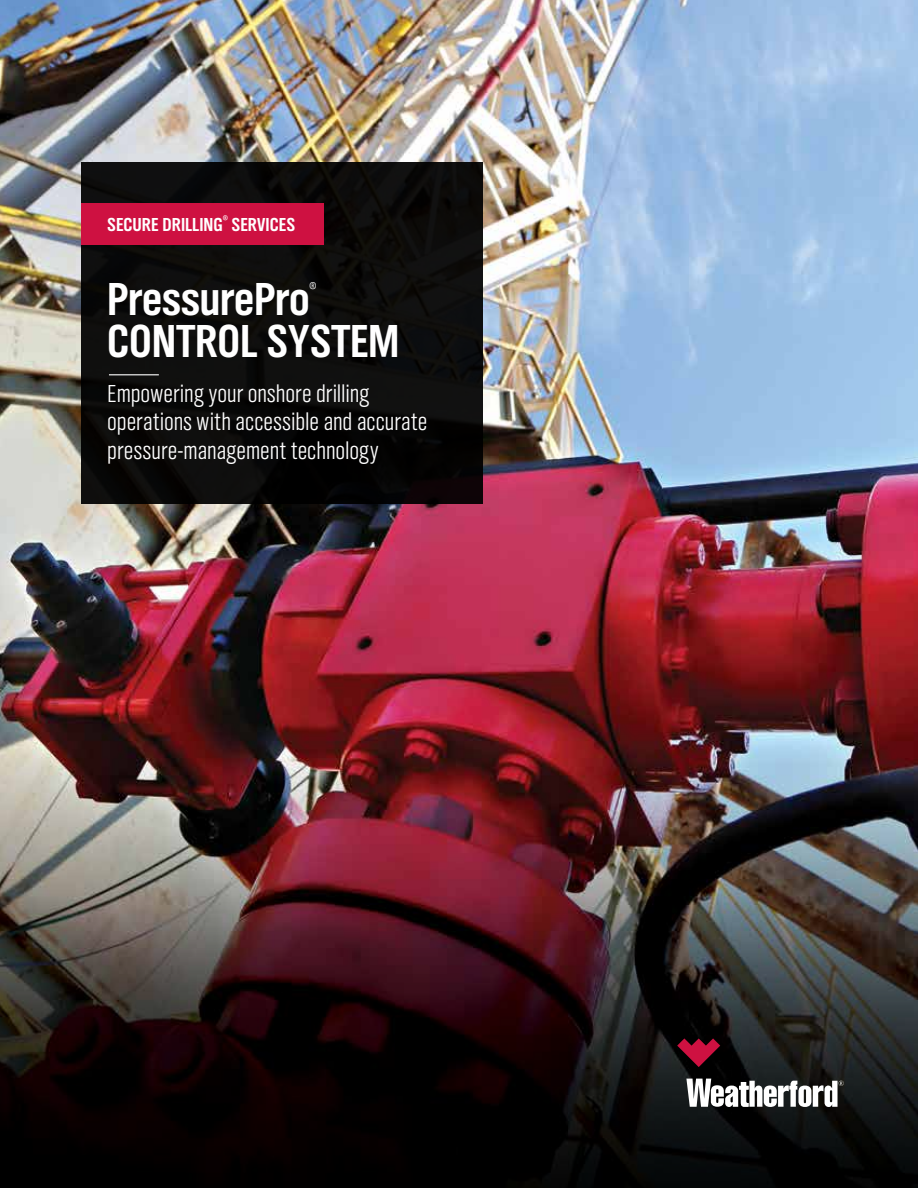
<style>
.page{position:relative;width:918px;height:1188px;background:#fff}
.page>*{position:absolute;margin:0;border:0;box-sizing:border-box;transform-origin:0 0}
.t1{font:48px "TV Nord EF Bold Con";color:#fff}
.t2{font:25.5px/28.5px "TV Nord EF Light Con";color:#fff}
.t3{font:19.5px "TV Nord EF Bold Con";color:#fff}
.t4{font:15.75px "TV Nord EF Light Con";color:#fff}
</style>
<div class="page">
<img style="left:0;top:0;width:918px;height:896px">
<div style="left:81px;top:162px;width:401px;height:341px;background:#0d0d0b"></div>
<div style="left:81px;top:203px;width:242px;height:41px;background:#ce1141"></div>
<svg style="left:0;top:896px;width:918px;height:292px;background:#221718"></svg>
<hr style="left:109px;top:374px;width:50px;height:1px;background:#fff">
<svg style="left:677px;top:1038px;width:43px;height:29px"></svg>
<svg style="left:686px;top:1079px;width:158px;height:28px"></svg>
<p class="t3" style="left:107px;top:213px;width:189px">SECURE DRILLING<sup>®</sup> SERVICES</p>
<h1 class="t1" style="left:107px;top:271px;width:204px">PressurePro</h1>
<p class="t4" style="left:310px;top:280px;width:8px">®</p>
<h1 class="t1" style="left:107px;top:313px;width:294px">CONTROL SYSTEM</h1>
<p class="t2" style="left:107px;top:379px;width:322px">Empowering your onshore drilling operations with accessible and accurate pressure-management technology</p>
</div>
